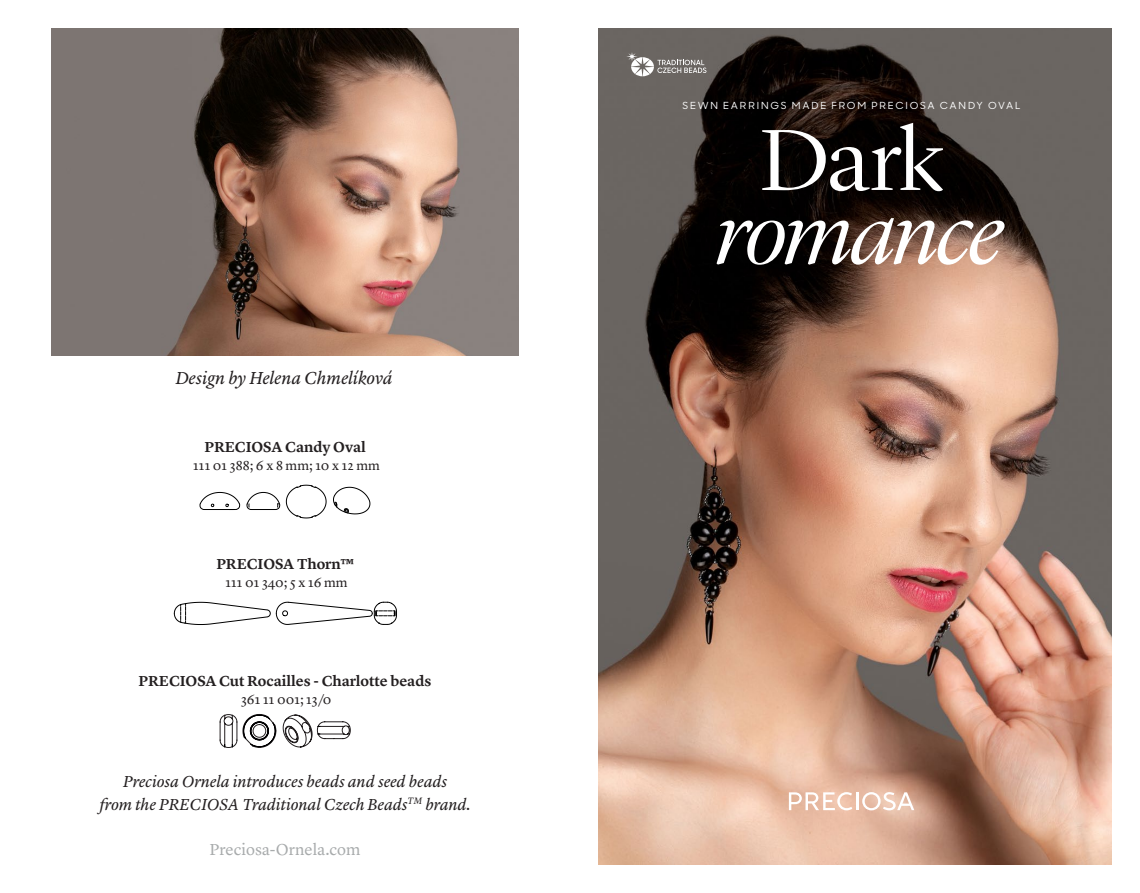
<style>
.page{position:relative;width:1140px;height:893px;background:#fff}
.page>*{position:absolute;margin:0;border:0;box-sizing:border-box;transform-origin:0 0}
.t1{font:italic 300 90px "Lyon Display";letter-spacing:-.025em;color:#fff;scale:1.05 1}
.t2{font:300 90px "Lyon Display";color:#fff;scale:1.05 1}
.t3{font:italic 18px "Lyon Text";letter-spacing:-.005em;color:#231f20}
.t4{font:italic 16.5px/22.5px "Lyon Text";letter-spacing:-.005em;color:#231f20;text-align:center}
.t5{font:16.5px "Lyon Text";color:#a8abac}
.t6{font:600 15px "Lyon Text";color:#231f20}
.t7{font:13.5px "Lyon Text";letter-spacing:.005em;color:#231f20}
.t8{font:500 9.75px "Sharp Sans Display No 1";letter-spacing:.17em;color:#fff;scale:1.05 1}
</style>
<div class="page">
<img style="left:598px;top:28px;width:513px;height:836px">
<hr style="left:855px;top:792px;width:3px;height:18px;background:#fff">
<svg style="left:862px;top:792px;width:52px;height:18px"></svg>
<svg style="left:789px;top:792px;width:63px;height:18px"></svg>
<svg style="left:626px;top:52px;width:80px;height:24px;background:#8e8b88"></svg>
<svg style="left:243px;top:714px;width:33px;height:33px"></svg>
<svg style="left:220px;top:714px;width:17px;height:34px"></svg>
<svg style="left:283px;top:715px;width:67px;height:32px"></svg>
<svg style="left:174px;top:602px;width:96px;height:23px"></svg>
<svg style="left:276px;top:602px;width:121px;height:23px"></svg>
<svg style="left:200px;top:492px;width:40px;height:18px"></svg>
<svg style="left:247px;top:492px;width:33px;height:18px"></svg>
<svg style="left:286px;top:485px;width:40px;height:33px"></svg>
<svg style="left:333px;top:487px;width:37px;height:27px"></svg>
<img style="left:51px;top:28px;width:468px;height:328px">
<p class="t3" style="left:175px;top:364px;width:219px">Design by Helena Chmelíková</p>
<p class="t6" style="left:204px;top:435px;width:163px">PRECIOSA Candy Oval</p>
<p class="t7" style="left:193px;top:455px;width:188px">111 01 388; 6 x 8 mm; 10 x 12 mm</p>
<p class="t6" style="left:216px;top:552px;width:139px">PRECIOSA Thorn™</p>
<p class="t7" style="left:225px;top:572px;width:124px">111 01 340; 5 x 16 mm</p>
<p class="t6" style="left:139px;top:669px;width:294px">PRECIOSA Cut Rocailles - Charlotte beads</p>
<p class="t7" style="left:241px;top:689px;width:92px">361 11 001; 13/0</p>
<p class="t4" style="left:99px;top:769px;width:373px">Preciosa Ornela introduces beads and seed beads<br>from the PRECIOSA Traditional Czech Beads<sup>TM</sup> brand.</p>
<p class="t5" style="left:209px;top:836px;width:152px">Preciosa-Ornela.com</p>
<p class="t8" style="left:682px;top:98px;width:323px">SEWN EARRINGS MADE FROM PRECIOSA CANDY OVAL</p>
<h1 class="t2" style="left:760px;top:95px;width:176px">Dark</h1>
<h1 class="t1" style="left:716px;top:168px;width:275px">romance</h1>
</div>
